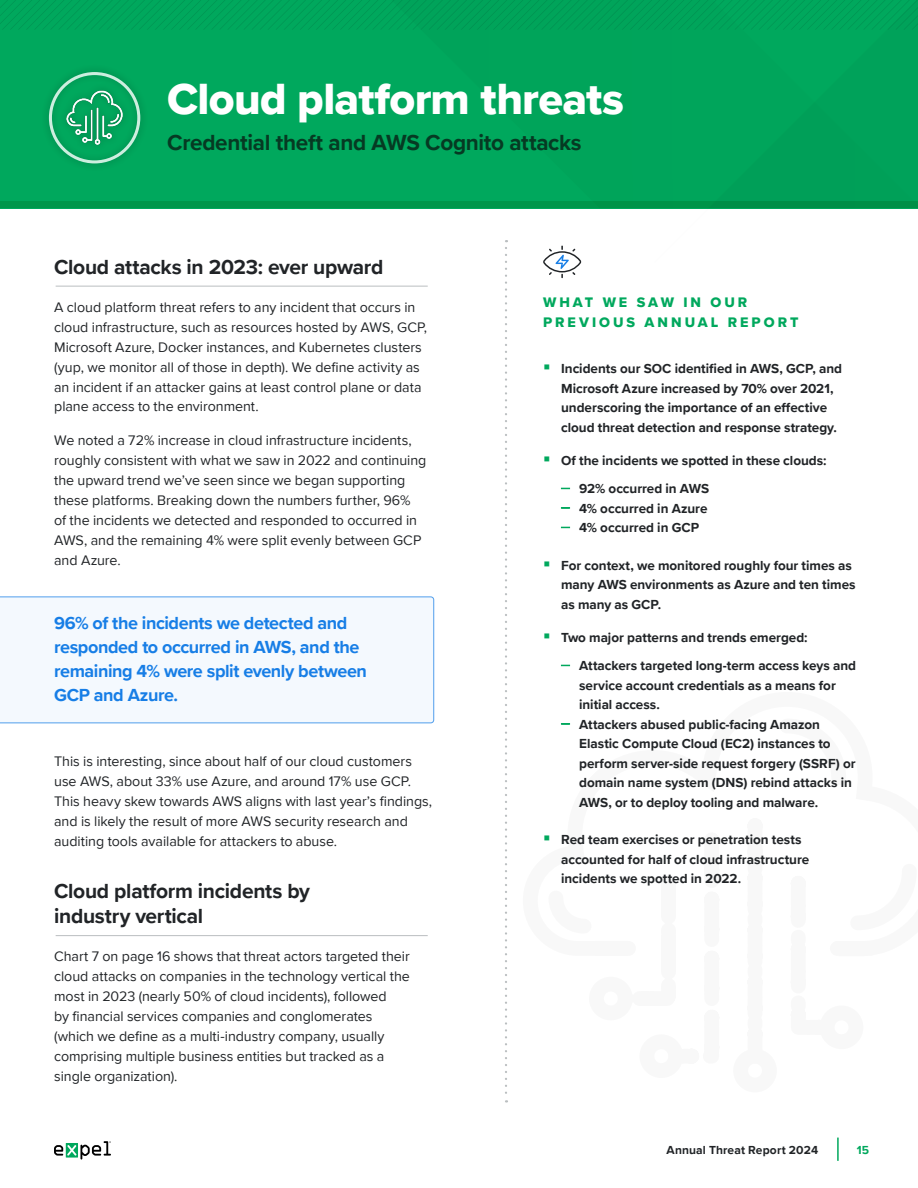
<style>
.page{position:relative;width:918px;height:1188px;background:#fff}
.page>*{position:absolute;margin:0;border:0;box-sizing:border-box;transform-origin:0 0}
.t1{font:45px "Proxima Nova Extrabld";letter-spacing:-.015em;color:#fff}
.t2{font:700 22.5px "Proxima Nova";letter-spacing:-.015em;color:#063a23}
.t3{font:700 21px/25.2px "Proxima Nova";letter-spacing:-.015em;color:#212427}
.t4{font:700 18px/24px "Proxima Nova";letter-spacing:-.025em;color:#177ee6}
.t5{font:14.25px/20px "Proxima Nova";letter-spacing:-.005em;color:#212427}
.t6{font:14.25px/20px "Proxima Nova Extrabld";letter-spacing:.21em;color:#00a85d}
.t7{font:700 13.5px/19.5px "Proxima Nova";color:#212427}
.t8{font:700 12px "Proxima Nova";letter-spacing:.01em;color:#212427}
.t9{font:700 12px "Proxima Nova";color:#00a85d}
</style>
<div class="page">
<div style="left:0;top:30px;width:654px;height:172px;background:#00a85d"></div>
<div style="left:654px;top:30px;width:264px;height:179px;background:#00a45b"></div>
<svg style="left:0;top:0;width:918px;height:30px;background:#00a45a"></svg>
<div style="left:639px;top:1034px;width:44px;height:44px;border:15px solid #000;border-radius:50%"></div>
<div style="left:820px;top:1005px;width:43px;height:44px;border:15px solid #000;border-radius:50%"></div>
<div style="left:589px;top:977px;width:44px;height:43px;border:15px solid #000;border-radius:50%"></div>
<svg style="left:820px;top:1005px;width:43px;height:37px"></svg>
<svg style="left:610px;top:977px;width:73px;height:94px"></svg>
<div style="left:733px;top:1049px;width:44px;height:44px;border:15px solid #000;border-radius:50%"></div>
<svg style="left:748px;top:1049px;width:15px;height:7px"></svg>
<div style="left:588px;top:941px;width:48px;height:15px;background:#f8f8f8;border-radius:8px"></div>
<div style="left:830px;top:941px;width:48px;height:15px;background:#f8f8f8;border-radius:8px"></div>
<hr style="left:56px;top:286px;width:372px;height:1px;background:#babec0">
<div style="left:0;top:597px;width:434px;height:126px;background:#f4f9fe"></div>
<hr style="left:56px;top:935px;width:372px;height:1px;background:#babec0">
<div style="left:41px;top:64px;width:107px;height:107px;background:#000;opacity:.25"></div>
<img style="left:57px;top:80px;width:75px;height:74px">
<div style="left:49px;top:72px;width:91px;height:91px;border:3px solid #cceedf;border-radius:50%"></div>
<div style="left:0;top:202px;width:918px;height:6px;background:#00964b"></div>
<hr style="left:837px;top:1138px;width:2px;height:23px;background:#00a85d">
<svg style="left:54px;top:1141px;width:57px;height:19px"></svg>
<svg style="left:543px;top:246px;width:38px;height:32px"></svg>
<svg style="left:505px;top:248px;width:2px;height:855px"></svg>
<h1 class="t1" style="left:167px;top:65px;width:458px">Cloud platform threats</h1>
<h2 class="t2" style="left:167px;top:125px;width:416px">Credential theft and AWS Cognito attacks</h2>
<h3 class="t3" style="left:54px;top:254px;width:331px">Cloud attacks in 2023: ever upward</h3>
<p class="t5" style="left:54px;top:296px;width:375px">A cloud platform threat refers to any incident that occurs in cloud infrastructure, such as resources hosted by AWS, GCP, Microsoft Azure, Docker instances, and Kubernetes clusters (yup, we monitor all of those in depth). We define activity as an incident if an attacker gains at least control plane or data plane access to the environment.</p>
<p class="t5" style="left:54px;top:430px;width:374px">We noted a 72% increase in cloud infrastructure incidents, roughly consistent with what we saw in 2022 and continuing the upward trend we’ve seen since we began supporting these platforms. Breaking down the numbers further, 96%<br>of the incidents we detected and responded to occurred in AWS, and the remaining 4% were split evenly between GCP and Azure.</p>
<p class="t4" style="left:54px;top:611px;width:314px">96% of the incidents we detected and responded to occurred in AWS, and the remaining 4% were split evenly between<br>GCP and Azure.</p>
<p class="t5" style="left:54px;top:751px;width:380px">This is interesting, since about half of our cloud customers use AWS, about 33% use Azure, and around 17% use GCP.<br>This heavy skew towards AWS aligns with last year’s findings, and is likely the result of more AWS security research and auditing tools available for attackers to abuse.</p>
<h3 class="t3" style="left:54px;top:878px;width:257px">Cloud platform incidents by industry vertical</h3>
<p class="t5" style="left:54px;top:946px;width:357px">Chart 7 on page 16 shows that threat actors targeted their cloud attacks on companies in the technology vertical the most in 2023 (nearly 50% of cloud incidents), followed<br>by financial services companies and conglomerates (which we define as a multi-industry company, usually comprising multiple business entities but tracked as a single organization).</p>
<p class="t6" style="left:543px;top:292px;width:257px">WHAT WE SAW IN OUR<br>PREVIOUS ANNUAL REPORT</p>
<p class="t7" style="left:561px;top:359px;width:283px">Incidents our SOC identified in AWS, GCP, and Microsoft Azure increased by 70% over 2021, underscoring the importance of an effective cloud threat detection and response strategy.</p>
<p class="t7" style="left:561px;top:450px;width:267px">Of the incidents we spotted in these clouds:</p>
<p class="t7" style="left:561px;top:479px;width:150px"><sup>—</sup> 92% occurred in AWS</p>
<p class="t7" style="left:561px;top:498px;width:148px"><sup>—</sup> 4% occurred in Azure</p>
<p class="t7" style="left:561px;top:518px;width:140px"><sup>—</sup> 4% occurred in GCP</p>
<p class="t7" style="left:561px;top:555px;width:296px">For context, we monitored roughly four times as many AWS environments as Azure and ten times as many as GCP.</p>
<p class="t7" style="left:561px;top:627px;width:248px">Two major patterns and trends emerged:</p>
<p class="t7" style="left:579px;top:656px;width:278px;text-indent:-18px"><sup>—</sup> Attackers targeted long-term access keys and service account credentials as a means for initial access.</p>
<p class="t7" style="left:579px;top:714px;width:278px;text-indent:-18px"><sup>—</sup> Attackers abused public-facing Amazon Elastic Compute Cloud (EC2) instances to perform server-side request forgery (SSRF) or domain name system (DNS) rebind attacks in AWS, or to deploy tooling and malware.</p>
<p class="t7" style="left:561px;top:830px;width:250px">Red team exercises or penetration tests accounted for half of cloud infrastructure incidents we spotted in 2022.</p>
<p class="t8" style="left:667px;top:1141px;width:153px">Annual Threat Report 2024</p>
<p class="t9" style="left:857px;top:1141px;width:14px">15</p>
</div>
